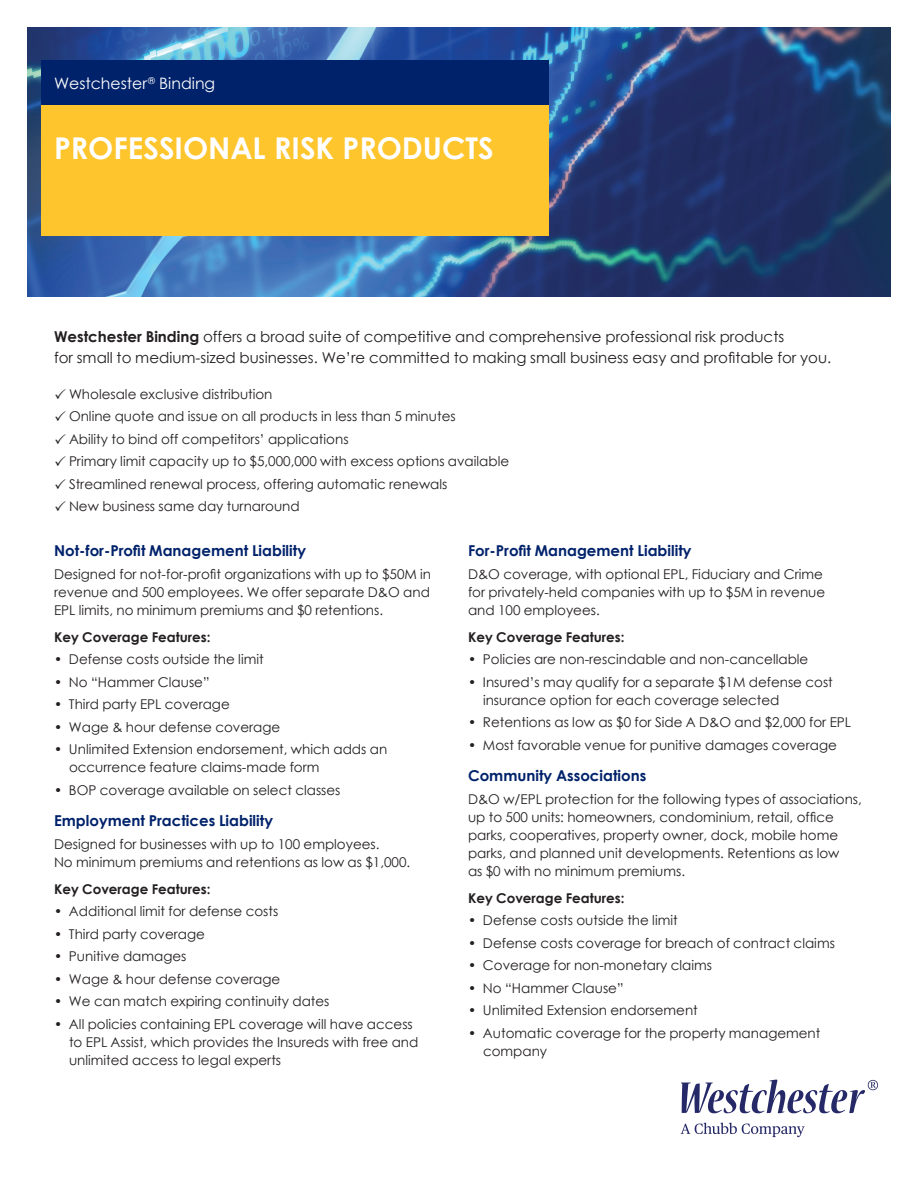
<style>
.page{position:relative;width:918px;height:1188px;background:#fff}
.page>*{position:absolute;margin:0;border:0;box-sizing:border-box;transform-origin:0 0}
.t1{font:700 30px "Century Gothic";color:#fff}
.t2{font:15.75px "Century Gothic";color:#fff}
.Body_copy___Black{font:15px/21px "Century Gothic";color:#231f20}
.Body_copy___Black-2{font:700 15px "Century Gothic";color:#00226b}
.Body_copy___Black-3{font:13.5px/18px "Century Gothic";color:#231f20}
.Body_copy___Black-4{font:700 13.5px "Century Gothic";color:#231f20}
.s1{font-weight:700}
</style>
<div class="page">
<svg style="left:681px;top:1123px;width:124px;height:14px"></svg>
<svg style="left:681px;top:1080px;width:197px;height:33px"></svg>
<img style="left:27px;top:27px;width:864px;height:270px">
<div style="left:41px;top:60px;width:507px;height:45px;background:#00226b"></div>
<div style="left:41px;top:105px;width:507px;height:130px;background:#ffc52d"></div>
<p class="t2" style="left:54px;top:72px;width:163px">Westchester<sup>®</sup> Binding</p>
<p class="t1" style="left:54px;top:125px;width:441px">PROFESSIONAL RISK PRODUCTS</p>
<p class="Body_copy___Black" style="left:54px;top:326px;width:779px"><span class="s1">Westchester Binding</span> offers a broad suite of competitive and comprehensive professional risk products<br>for small to medium-sized businesses. We’re committed to making small business easy and profitable for you.</p>
<p class="Body_copy___Black-3" style="left:69px;top:385px;width:205px">Wholesale exclusive distribution</p>
<p class="Body_copy___Black-3" style="left:69px;top:407px;width:388px">Online quote and issue on all products in less than 5 minutes</p>
<p class="Body_copy___Black-3" style="left:69px;top:430px;width:281px">Ability to bind off competitors’ applications</p>
<p class="Body_copy___Black-3" style="left:69px;top:452px;width:442px">Primary limit capacity up to $5,000,000 with excess options available</p>
<p class="Body_copy___Black-3" style="left:69px;top:475px;width:380px">Streamlined renewal process, offering automatic renewals</p>
<p class="Body_copy___Black-3" style="left:69px;top:497px;width:232px">New business same day turnaround</p>
<p class="Body_copy___Black-2" style="left:54px;top:539px;width:254px">Not-for-Profit Management Liability</p>
<p class="Body_copy___Black-3" style="left:54px;top:565px;width:379px;text-align:justify">Designed for not-for-profit organizations with up to $50M in revenue and 500 employees. We offer separate D&amp;O and EPL limits, no minimum premiums and $0 retentions.</p>
<p class="Body_copy___Black-4" style="left:54px;top:627px;width:158px">Key Coverage Features:</p>
<p class="Body_copy___Black-3" style="left:54px;top:650px;width:211px">• Defense costs outside the limit</p>
<p class="Body_copy___Black-3" style="left:54px;top:673px;width:157px">• No “Hammer Clause”</p>
<p class="Body_copy___Black-3" style="left:54px;top:695px;width:177px">• Third party EPL coverage</p>
<p class="Body_copy___Black-3" style="left:54px;top:718px;width:228px">• Wage &amp; hour defense coverage</p>
<p class="Body_copy___Black-3" style="left:69px;top:740px;width:320px;text-indent:-15px">• Unlimited Extension endorsement, which adds an occurrence feature claims-made form</p>
<p class="Body_copy___Black-3" style="left:54px;top:781px;width:288px">• BOP coverage available on select classes</p>
<p class="Body_copy___Black-2" style="left:54px;top:809px;width:221px">Employment Practices Liability</p>
<p class="Body_copy___Black-3" style="left:54px;top:835px;width:358px">Designed for businesses with up to 100 employees.<br>No minimum premiums and retentions as low as $1,000.</p>
<p class="Body_copy___Black-4" style="left:54px;top:879px;width:158px">Key Coverage Features:</p>
<p class="Body_copy___Black-3" style="left:54px;top:902px;width:226px">• Additional limit for defense costs</p>
<p class="Body_copy___Black-3" style="left:54px;top:925px;width:152px">• Third party coverage</p>
<p class="Body_copy___Black-3" style="left:54px;top:947px;width:134px">• Punitive damages</p>
<p class="Body_copy___Black-3" style="left:54px;top:970px;width:228px">• Wage &amp; hour defense coverage</p>
<p class="Body_copy___Black-3" style="left:54px;top:992px;width:277px">• We can match expiring continuity dates</p>
<p class="Body_copy___Black-3" style="left:69px;top:1015px;width:351px;text-indent:-15px">• All policies containing EPL coverage will have access to EPL Assist, which provides the Insureds with free and unlimited access to legal experts</p>
<p class="Body_copy___Black-2" style="left:468px;top:539px;width:225px">For-Profit Management Liability</p>
<p class="Body_copy___Black-3" style="left:468px;top:565px;width:359px">D&amp;O coverage, with optional EPL, Fiduciary and Crime for privately-held companies with up to $5M in revenue and 100 employees.</p>
<p class="Body_copy___Black-4" style="left:468px;top:627px;width:158px">Key Coverage Features:</p>
<p class="Body_copy___Black-3" style="left:468px;top:650px;width:342px">• Policies are non-rescindable and non-cancellable</p>
<p class="Body_copy___Black-3" style="left:483px;top:673px;width:351px;text-indent:-15px">• Insured’s may qualify for a separate $1M defense cost insurance option for each coverage selected</p>
<p class="Body_copy___Black-3" style="left:468px;top:713px;width:385px">• Retentions as low as $0 for Side A D&amp;O and $2,000 for EPL</p>
<p class="Body_copy___Black-3" style="left:468px;top:736px;width:370px">• Most favorable venue for punitive damages coverage</p>
<p class="Body_copy___Black-2" style="left:468px;top:764px;width:180px">Community Associations</p>
<p class="Body_copy___Black-3" style="left:468px;top:790px;width:395px">D&amp;O w/EPL protection for the following types of associations, up to 500 units: homeowners, condominium, retail, office parks, cooperatives, property owner, dock, mobile home parks, and planned unit developments. Retentions as low<br>as $0 with no minimum premiums.</p>
<p class="Body_copy___Black-4" style="left:468px;top:888px;width:158px">Key Coverage Features:</p>
<p class="Body_copy___Black-3" style="left:468px;top:911px;width:211px">• Defense costs outside the limit</p>
<p class="Body_copy___Black-3" style="left:468px;top:934px;width:368px">• Defense costs coverage for breach of contract claims</p>
<p class="Body_copy___Black-3" style="left:468px;top:956px;width:246px">• Coverage for non-monetary claims</p>
<p class="Body_copy___Black-3" style="left:468px;top:979px;width:157px">• No “Hammer Clause”</p>
<p class="Body_copy___Black-3" style="left:468px;top:1001px;width:231px">• Unlimited Extension endorsement</p>
<p class="Body_copy___Black-3" style="left:483px;top:1024px;width:339px;text-indent:-15px">• Automatic coverage for the property management company</p>
</div>
